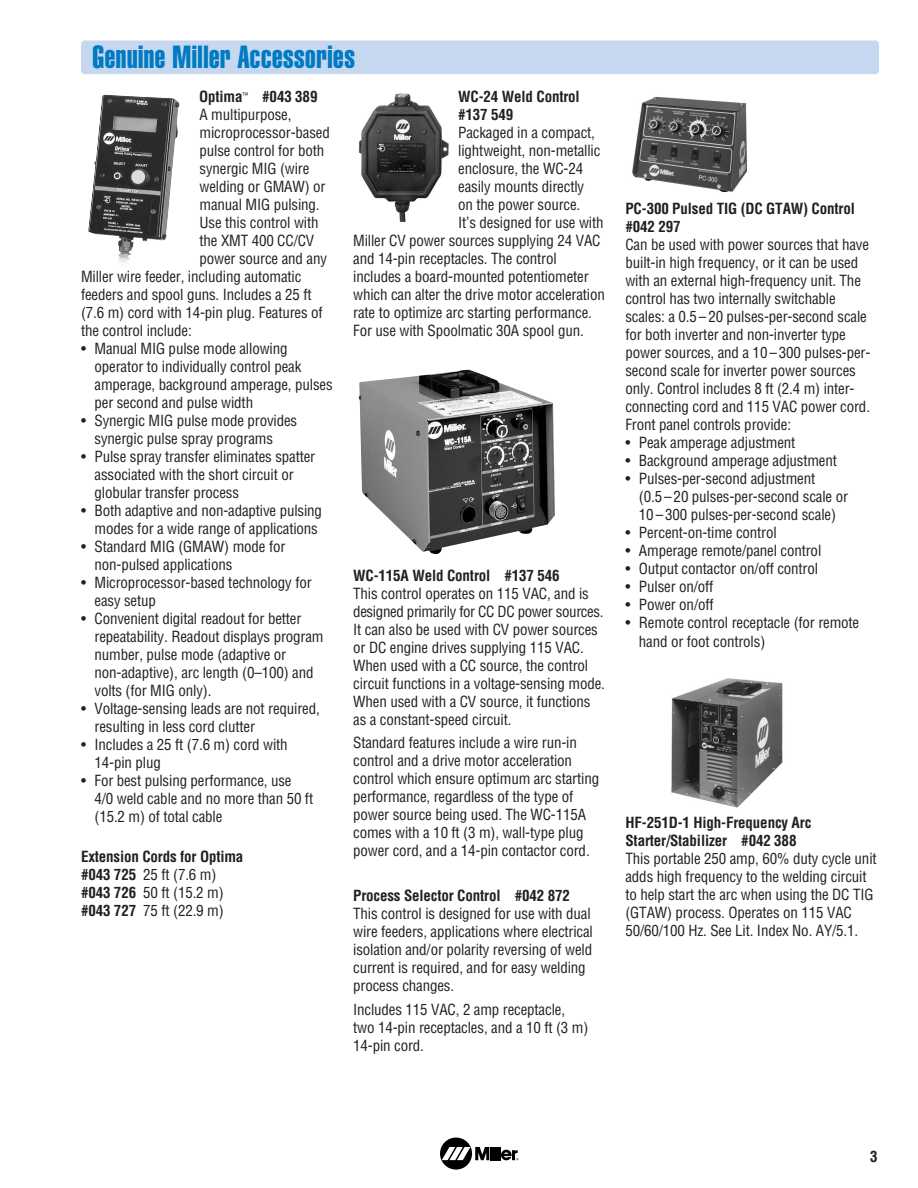
<style>
.page{position:relative;width:918px;height:1188px;background:#fff}
.page>*{position:absolute;margin:0;border:0;box-sizing:border-box;transform-origin:0 0}
.t1{font:31.5px "Helvetica Extra Compressed";letter-spacing:.02em;color:#007ac2}
.t2{font:condensed 15px/18px "Helvetica";letter-spacing:-.01em;color:#231f20}
.t3{font:700 condensed 15px/18px "Helvetica";letter-spacing:-.01em;color:#231f20}
.s1{font-weight:400}
</style>
<div class="page">
<div style="left:440px;top:1138px;width:32px;height:32px;background:#000;border-radius:50%"></div>
<svg style="left:442px;top:1147px;width:76px;height:13px"></svg>
<img style="left:671px;top:678px;width:112px;height:130px">
<img style="left:632px;top:96px;width:116px;height:97px">
<img style="left:359px;top:370px;width:196px;height:184px">
<img style="left:358px;top:93px;width:91px;height:129px">
<img style="left:88px;top:95px;width:92px;height:168px">
<div style="left:81px;top:40px;width:798px;height:34px;background:#c6d8ef;border-radius:4px"></div>
<h1 class="t1" style="left:93px;top:46px;width:264px">Genuine Miller Accessories</h1>
<p class="t3" style="left:199px;top:89px;width:120px">Optima<sup>™</sup> #043 389</p>
<p class="t2" style="left:200px;top:107px;width:94px">A multipurpose,</p>
<p class="t2" style="left:200px;top:125px;width:132px">microprocessor-based</p>
<p class="t2" style="left:200px;top:143px;width:126px">pulse control for both</p>
<p class="t2" style="left:200px;top:161px;width:111px">synergic MIG (wire</p>
<p class="t2" style="left:200px;top:179px;width:128px">welding or GMAW) or</p>
<p class="t2" style="left:200px;top:197px;width:122px">manual MIG pulsing.</p>
<p class="t2" style="left:200px;top:215px;width:121px">Use this control with</p>
<p class="t2" style="left:200px;top:233px;width:116px">the XMT 400 CC/CV</p>
<p class="t2" style="left:200px;top:251px;width:129px">power source and any</p>
<p class="t2" style="left:81px;top:269px;width:222px">Miller wire feeder, including automatic</p>
<p class="t2" style="left:81px;top:287px;width:232px">feeders and spool guns. Includes a 25 ft</p>
<p class="t2" style="left:81px;top:305px;width:243px">(7.6 m) cord with 14-pin plug. Features of</p>
<p class="t2" style="left:81px;top:323px;width:112px">the control include:</p>
<p class="t2" style="left:95px;top:341px;width:240px;text-indent:-14px">• Manual MIG pulse mode allowing operator to individually control peak amperage, background amperage, pulses per second and pulse width</p>
<p class="t2" style="left:95px;top:413px;width:204px;text-indent:-14px">• Synergic MIG pulse mode provides synergic pulse spray programs</p>
<p class="t2" style="left:95px;top:449px;width:222px;text-indent:-14px">• Pulse spray transfer eliminates spatter associated with the short circuit or globular transfer process</p>
<p class="t2" style="left:81px;top:503px;width:243px;text-align:right">• Both adaptive and non-adaptive pulsing modes for a wide range of applications</p>
<p class="t2" style="left:95px;top:539px;width:192px;text-indent:-14px">• Standard MIG (GMAW) mode for non-pulsed applications</p>
<p class="t2" style="left:95px;top:575px;width:219px;text-indent:-14px">• Microprocessor-based technology for easy setup</p>
<p class="t2" style="left:95px;top:611px;width:231px;text-indent:-14px">• Convenient digital readout for better repeatability. Readout displays program number, pulse mode (adaptive or non-adaptive), arc length (0–100) and volts (for MIG only).</p>
<p class="t2" style="left:95px;top:701px;width:227px;text-indent:-14px">• Voltage-sensing leads are not required, resulting in less cord clutter</p>
<p class="t2" style="left:95px;top:737px;width:195px;text-indent:-14px">• Includes a 25 ft (7.6 m) cord with<br>14-pin plug</p>
<p class="t2" style="left:95px;top:773px;width:220px;text-indent:-14px">• For best pulsing performance, use<br>4/0 weld cable and no more than 50 ft (15.2 m) of total cable</p>
<p class="t3" style="left:81px;top:849px;width:164px">Extension Cords for Optima #043 725 <span class="s1">25 ft (7.6 m) </span>#043 726 <span class="s1">50 ft (15.2 m) </span>#043 727 <span class="s1">75 ft (22.9 m)</span></p>
<p class="t3" style="left:458px;top:89px;width:123px">WC-24 Weld Control #137 549</p>
<p class="t2" style="left:458px;top:125px;width:138px">Packaged in a compact,</p>
<p class="t2" style="left:458px;top:143px;width:144px">lightweight, non-metallic</p>
<p class="t2" style="left:458px;top:161px;width:126px">enclosure, the WC-24</p>
<p class="t2" style="left:458px;top:179px;width:127px">easily mounts directly</p>
<p class="t2" style="left:458px;top:197px;width:124px">on the power source.</p>
<p class="t2" style="left:458px;top:215px;width:147px">It’s designed for use with</p>
<p class="t2" style="left:353px;top:233px;width:249px">Miller CV power sources supplying 24 VAC</p>
<p class="t2" style="left:353px;top:251px;width:205px">and 14-pin receptacles. The control</p>
<p class="t2" style="left:353px;top:269px;width:237px">includes a board-mounted potentiometer</p>
<p class="t2" style="left:353px;top:287px;width:253px">which can alter the drive motor acceleration</p>
<p class="t2" style="left:353px;top:305px;width:240px">rate to optimize arc starting performance.</p>
<p class="t2" style="left:353px;top:323px;width:232px">For use with Spoolmatic 30A spool gun.</p>
<p class="t3" style="left:353px;top:568px;width:208px">WC-115A Weld Control #137 546</p>
<p class="t2" style="left:353px;top:586px;width:253px">This control operates on 115 VAC, and is designed primarily for CC DC power sources.<br>It can also be used with CV power sources or DC engine drives supplying 115 VAC.<br>When used with a CC source, the control circuit functions in a voltage-sensing mode.<br>When used with a CV source, it functions as a constant-speed circuit.</p>
<p class="t2" style="left:353px;top:735px;width:247px">Standard features include a wire run-in control and a drive motor acceleration control which ensure optimum arc starting performance, regardless of the type of power source being used. The WC-115A comes with a 10 ft (3 m), wall-type plug power cord, and a 14-pin contactor cord.</p>
<p class="t3" style="left:353px;top:888px;width:218px">Process Selector Control #042 872</p>
<p class="t2" style="left:353px;top:906px;width:241px">This control is designed for use with dual wire feeders, applications where electrical isolation and/or polarity reversing of weld current is required, and for easy welding process changes.</p>
<p class="t2" style="left:353px;top:1002px;width:237px">Includes 115 VAC, 2 amp receptacle, two 14-pin receptacles, and a 10 ft (3 m)<br>14-pin cord.</p>
<p class="t3" style="left:625px;top:200px;width:231px">PC-300 Pulsed TIG (DC GTAW) Control #042 297</p>
<p class="t2" style="left:625px;top:236px;width:247px">Can be used with power sources that have built-in high frequency, or it can be used with an external high-frequency unit. The control has two internally switchable scales: a 0.5 – 20 pulses-per-second scale for both inverter and non-inverter type power sources, and a 10 – 300 pulses-per&shy;second scale for inverter power sources only. Control includes 8 ft (2.4 m) inter&shy;connecting cord and 115 VAC power cord.<br>Front panel controls provide:</p>
<p class="t2" style="left:625px;top:434px;width:171px">• Peak amperage adjustment</p>
<p class="t2" style="left:625px;top:452px;width:213px">• Background amperage adjustment</p>
<p class="t2" style="left:639px;top:470px;width:211px;text-indent:-14px">• Pulses-per-second adjustment<br>(0.5 – 20 pulses-per-second scale or<br>10 – 300 pulses-per-second scale)</p>
<p class="t2" style="left:625px;top:524px;width:153px">• Percent-on-time control</p>
<p class="t2" style="left:625px;top:542px;width:197px">• Amperage remote/panel control</p>
<p class="t2" style="left:625px;top:560px;width:194px">• Output contactor on/off control</p>
<p class="t2" style="left:625px;top:578px;width:89px">• Pulser on/off</p>
<p class="t2" style="left:625px;top:596px;width:90px">• Power on/off</p>
<p class="t2" style="left:639px;top:614px;width:222px;line-height:19.2px;text-indent:-14px">• Remote control receptacle (for remote hand or foot controls)</p>
<p class="t3" style="left:625px;top:814px;width:187px">HF-251D-1 High-Frequency Arc<br>Starter/Stabilizer #042 388</p>
<p class="t2" style="left:625px;top:850px;width:253px">This portable 250 amp, 60% duty cycle unit adds high frequency to the welding circuit to help start the arc when using the DC TIG (GTAW) process. Operates on 115 VAC 50/60/100 Hz. See Lit. Index No. AY/5.1.</p>
<p class="t3" style="left:870px;top:1149px;width:9px">3</p>
</div>
